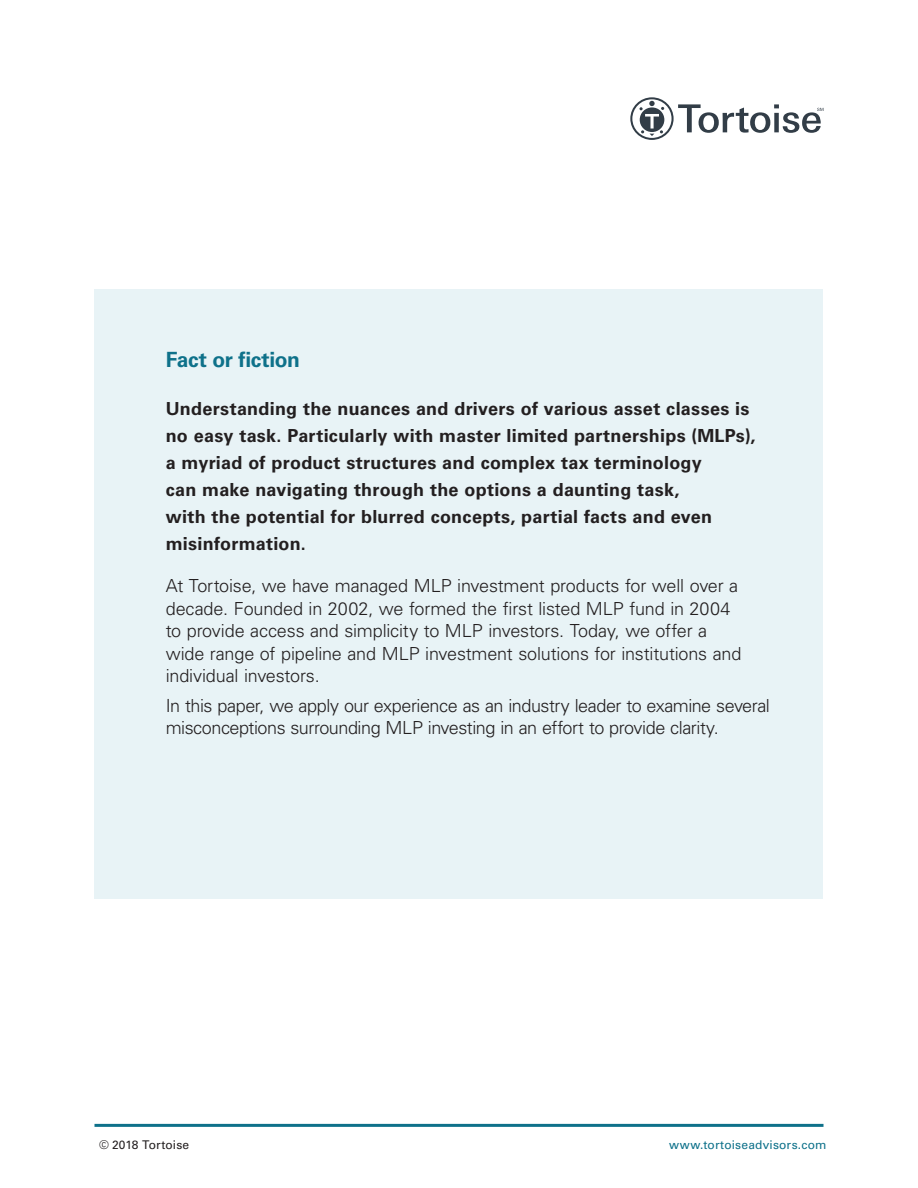
<style>
.page{position:relative;width:918px;height:1188px;background:#fff}
.page>*{position:absolute;margin:0;border:0;box-sizing:border-box;transform-origin:0 0}
.IntroText{font:700 21px "Univers LT Std";letter-spacing:-.015em;color:#0e718a}
.Bodytext{font:300 18px/22.5px "Univers LT Std";letter-spacing:-.015em;color:#231f20}
.IntroText-2{font:700 18px/27px "Univers LT Std";letter-spacing:.015em;color:#231f20}
.t1{font:12px "Univers LT Std";letter-spacing:.015em;color:#0e718a}
.t2{font:12px "Univers LT Std";letter-spacing:.01em;color:#231f20}
</style>
<div class="page">
<hr style="left:94px;top:1124px;width:730px;height:3px;background:#0e718a">
<div style="left:94px;top:289px;width:730px;height:610px;background:#e8f3f6"></div>
<svg style="left:630px;top:97px;width:193px;height:43px"></svg>
<p class="IntroText" style="left:166px;top:348px;width:136px">Fact or fiction</p>
<p class="IntroText-2" style="left:166px;top:395px;width:591px">Understanding the nuances and drivers of various asset classes is no easy task. Particularly with master limited partnerships (MLPs), a myriad of product structures and complex tax terminology<br>can make navigating through the options a daunting task,<br>with the potential for blurred concepts, partial facts and even misinformation.</p>
<p class="Bodytext" style="left:166px;top:575px;width:577px">At Tortoise, we have managed MLP investment products for well over a decade. Founded in 2002, we formed the first listed MLP fund in 2004 to provide access and simplicity to MLP investors. Today, we offer a wide range of pipeline and MLP investment solutions for institutions and individual investors.</p>
<p class="Bodytext" style="left:166px;top:694px;width:606px">In this paper, we apply our experience as an industry leader to examine several misconceptions surrounding MLP investing in an effort to provide clarity.</p>
<p class="t2" style="left:99px;top:1137px;width:92px">© 2018 Tortoise</p>
<p class="t1" style="left:669px;top:1137px;width:159px">www.tortoiseadvisors.com</p>
</div>
